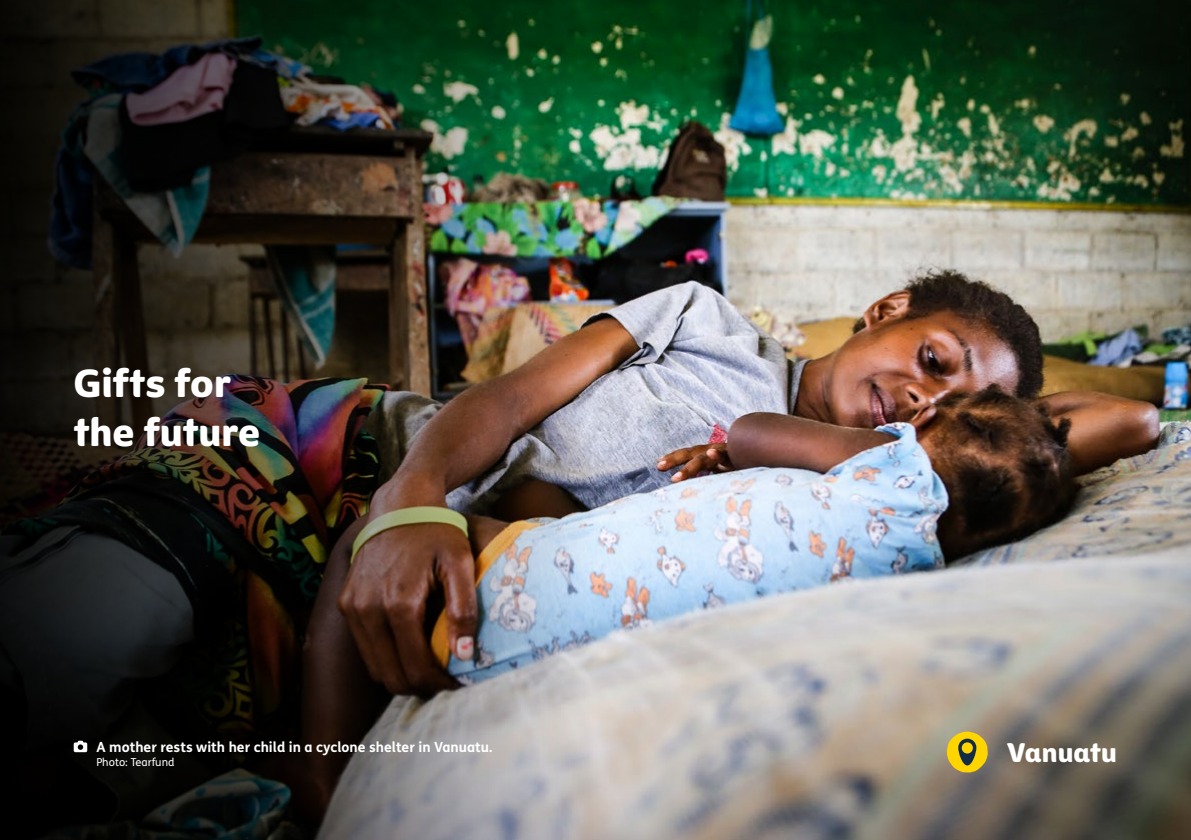
<style>
.page{position:relative;width:1191px;height:840px;background:#fff}
.page>*{position:absolute;margin:0;border:0;box-sizing:border-box;transform-origin:0 0}
.t1{font:38px/49px "Tearfund Sans";color:#fff}
.t2{font:26px "Tearfund Sans";color:#fff}
.t3{font:700 14px "FS Me";color:#fff}
.t4{font:11px "FS Me";color:#fff}
</style>
<div class="page">
<img style="left:945px;top:0;width:246px;height:839px">
<img style="left:0;top:0;width:945px;height:839px">
<svg style="left:74px;top:740px;width:13px;height:11px"></svg>
<svg style="left:946px;top:731px;width:42px;height:41px;background:#c0a828"></svg>
<h1 class="t1" style="left:74px;top:354px;width:188px">Gifts for the future</h1>
<p class="t3" style="left:96px;top:736px;width:397px">A mother rests with her child in a cyclone shelter in Vanuatu.</p>
<p class="t4" style="left:96px;top:754px;width:80px">Photo: Tearfund</p>
<h2 class="t2" style="left:1008px;top:728px;width:110px">Vanuatu</h2>
</div>
